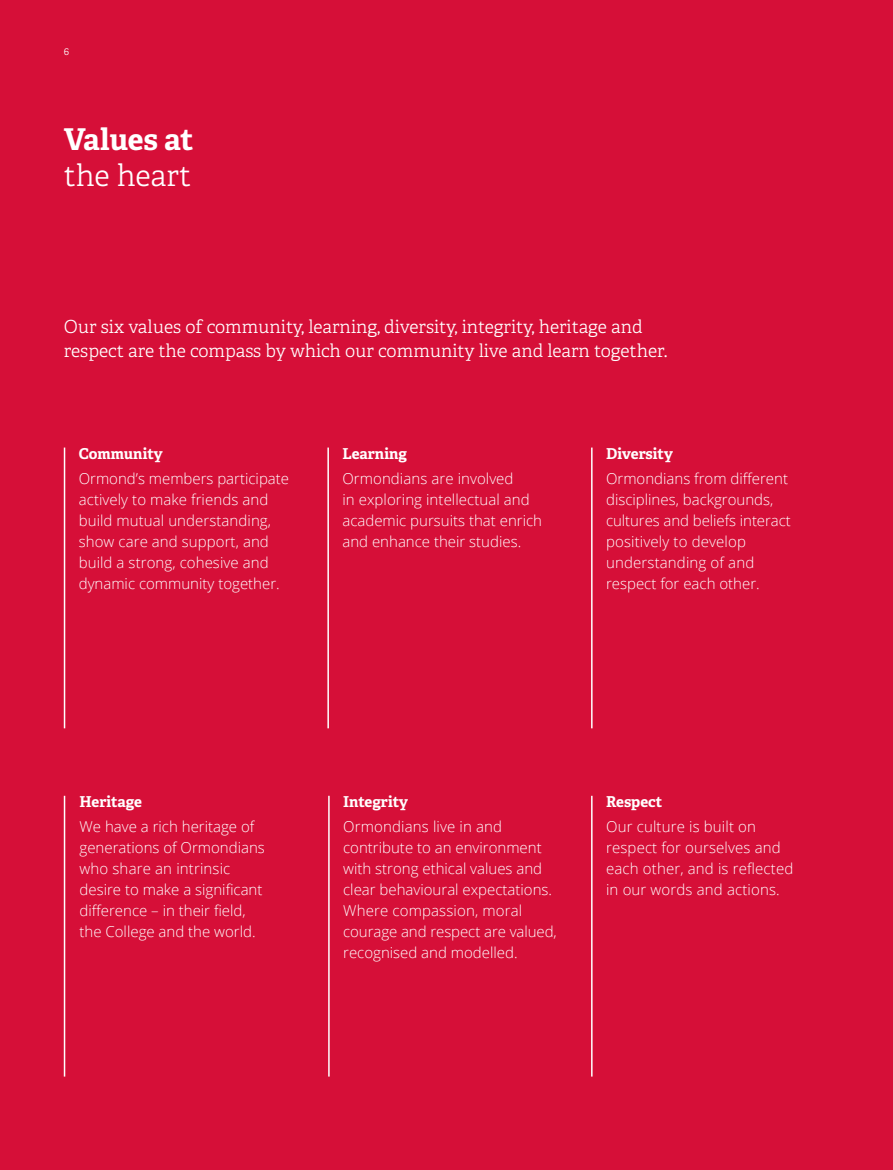
<style>
.page{position:relative;width:893px;height:1170px;background:#fff}
.page>*{position:absolute;margin:0;border:0;box-sizing:border-box;transform-origin:0 0}
.t1{font:700 30px "Adelle PE";letter-spacing:-.005em;color:#fff}
.t2{font:30px "Adelle PE Lt";letter-spacing:-.005em;color:#fff}
.t3{font:18px/24px "Adelle PE Lt";color:#fff}
.t4{font:300 15px/21px "Open Sans";color:#fff}
.t5{font:700 15px "Adelle PE";color:#fff}
.t6{font:10.5px "Adelle PE Lt";color:#fff}
</style>
<div class="page">
<div style="left:0;top:0;width:893px;height:1169px;background:#d60f38"></div>
<hr style="left:64px;top:447px;width:1px;height:281px;background:#fff">
<hr style="left:591px;top:447px;width:2px;height:281px;background:#fff">
<hr style="left:327px;top:447px;width:2px;height:281px;background:#fff">
<hr style="left:328px;top:795px;width:2px;height:281px;background:#fff">
<hr style="left:64px;top:795px;width:1px;height:281px;background:#fff">
<hr style="left:591px;top:795px;width:2px;height:281px;background:#fff">
<p class="t6" style="left:64px;top:44px;width:7px">6</p>
<h1 class="t1" style="left:64px;top:118px;width:131px">Values at</h1>
<h1 class="t2" style="left:64px;top:154px;width:129px">the heart</h1>
<p class="t3" style="left:64px;top:314px;width:605px">Our six values of community, learning, diversity, integrity, heritage and respect are the compass by which our community live and learn together.</p>
<p class="t5" style="left:79px;top:442px;width:86px">Community</p>
<p class="t4" style="left:79px;top:468px;width:212px">Ormond’s members participate actively to make friends and build mutual understanding, show care and support, and build a strong, cohesive and dynamic community together.</p>
<p class="t5" style="left:342px;top:442px;width:66px">Learning</p>
<p class="t4" style="left:342px;top:468px;width:201px">Ormondians are involved<br>in exploring intellectual and academic pursuits that enrich and enhance their studies.</p>
<p class="t5" style="left:606px;top:442px;width:69px">Diversity</p>
<p class="t4" style="left:606px;top:468px;width:186px">Ormondians from different disciplines, backgrounds, cultures and beliefs interact positively to develop understanding of and respect for each other.</p>
<p class="t5" style="left:80px;top:790px;width:64px">Heritage</p>
<p class="t4" style="left:80px;top:816px;width:187px">We have a rich heritage of generations of Ormondians who share an intrinsic desire to make a significant difference – in their field, the College and the world.</p>
<p class="t5" style="left:343px;top:790px;width:67px">Integrity</p>
<p class="t4" style="left:343px;top:816px;width:215px">Ormondians live in and contribute to an environment with strong ethical values and clear behavioural expectations.<br>Where compassion, moral courage and respect are valued, recognised and modelled.</p>
<p class="t5" style="left:606px;top:790px;width:58px">Respect</p>
<p class="t4" style="left:606px;top:816px;width:189px">Our culture is built on respect for ourselves and each other, and is reflected in our words and actions.</p>
</div>
